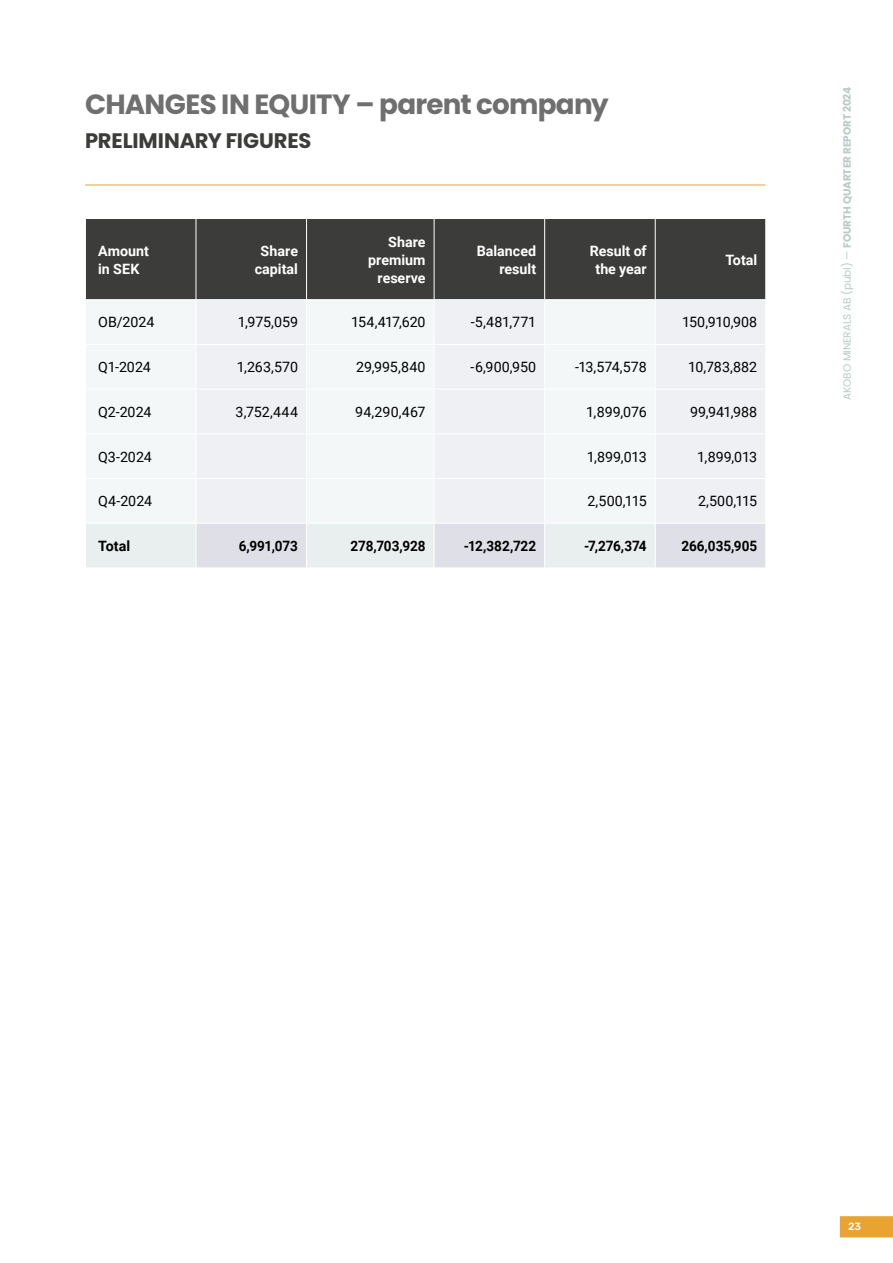
<style>
.page{position:relative;width:893px;height:1263px;background:#fff}
.page>*{position:absolute;margin:0;border:0;box-sizing:border-box;transform-origin:0 0}
.t1{font:700 27.75px "Poppins";letter-spacing:-.03em;color:#706f6f}
.t2{font:700 21px "Poppins";letter-spacing:-.01em;color:#3c3c3b}
.t3{font:14.25px "Roboto";letter-spacing:-.005em;color:#000}
.t4{font:700 14.25px/18px "Roboto";color:#fff;text-align:center}
.t5{font:700 14.25px "Roboto";letter-spacing:-.005em;color:#000;scale:.95 1}
.t6{font:14.25px "Roboto";letter-spacing:-.025em;color:#000}
.t7{font:700 14.25px "Roboto";letter-spacing:-.005em;color:#000}
.t8{font:700 10.5px "Poppins";letter-spacing:-.01em;color:#b9cac8}
.t9{font:500 10.5px "Rubik";color:#fff}
.s1{font-weight:400}
</style>
<div class="page">
<div style="left:840px;top:1216px;width:53px;height:21px;background:#e8a331"></div>
<div style="left:86px;top:219px;width:679px;height:80px;background:#3c3c3b"></div>
<div style="left:86px;top:301px;width:109px;height:221px;background:#f4f7f7"></div>
<div style="left:197px;top:300px;width:568px;height:223px;background:#eff0f4"></div>
<svg style="left:86px;top:524px;width:679px;height:43px;background:#e4e7ea"></svg>
<hr style="left:196px;top:219px;width:1px;height:80px;background:#fff">
<hr style="left:306px;top:219px;width:1px;height:80px;background:#fff">
<hr style="left:434px;top:219px;width:1px;height:80px;background:#fff">
<hr style="left:544px;top:219px;width:1px;height:80px;background:#fff">
<hr style="left:655px;top:219px;width:1px;height:80px;background:#fff">
<hr style="left:306px;top:300px;width:1px;height:44px;background:#fff">
<hr style="left:434px;top:300px;width:1px;height:44px;background:#fff">
<hr style="left:544px;top:300px;width:1px;height:44px;background:#fff">
<hr style="left:655px;top:300px;width:1px;height:44px;background:#fff">
<hr style="left:85px;top:344px;width:111px;height:1px;background:#fff">
<hr style="left:196px;top:344px;width:111px;height:1px;background:#fff">
<hr style="left:307px;top:344px;width:127px;height:1px;background:#fff">
<hr style="left:306px;top:345px;width:1px;height:44px;background:#fff">
<hr style="left:434px;top:344px;width:111px;height:1px;background:#fff">
<hr style="left:434px;top:345px;width:1px;height:44px;background:#fff">
<hr style="left:545px;top:344px;width:110px;height:1px;background:#fff">
<hr style="left:544px;top:345px;width:1px;height:44px;background:#fff">
<hr style="left:655px;top:344px;width:111px;height:1px;background:#fff">
<hr style="left:655px;top:345px;width:1px;height:44px;background:#fff">
<hr style="left:85px;top:389px;width:111px;height:1px;background:#fff">
<hr style="left:196px;top:389px;width:111px;height:1px;background:#fff">
<hr style="left:307px;top:389px;width:127px;height:1px;background:#fff">
<hr style="left:306px;top:389px;width:1px;height:44px;background:#fff">
<hr style="left:434px;top:389px;width:111px;height:1px;background:#fff">
<hr style="left:434px;top:389px;width:1px;height:44px;background:#fff">
<hr style="left:545px;top:389px;width:110px;height:1px;background:#fff">
<hr style="left:544px;top:389px;width:1px;height:44px;background:#fff">
<hr style="left:655px;top:389px;width:111px;height:1px;background:#fff">
<hr style="left:655px;top:389px;width:1px;height:44px;background:#fff">
<hr style="left:85px;top:433px;width:111px;height:1px;background:#fff">
<hr style="left:196px;top:433px;width:111px;height:1px;background:#fff">
<hr style="left:307px;top:433px;width:127px;height:1px;background:#fff">
<hr style="left:306px;top:434px;width:1px;height:44px;background:#fff">
<hr style="left:434px;top:433px;width:111px;height:1px;background:#fff">
<hr style="left:434px;top:434px;width:1px;height:44px;background:#fff">
<hr style="left:545px;top:433px;width:110px;height:1px;background:#fff">
<hr style="left:544px;top:434px;width:1px;height:44px;background:#fff">
<hr style="left:655px;top:433px;width:111px;height:1px;background:#fff">
<hr style="left:655px;top:434px;width:1px;height:44px;background:#fff">
<hr style="left:85px;top:478px;width:111px;height:1px;background:#fff">
<hr style="left:196px;top:478px;width:111px;height:1px;background:#fff">
<hr style="left:307px;top:478px;width:127px;height:1px;background:#fff">
<hr style="left:306px;top:479px;width:1px;height:44px;background:#fff">
<hr style="left:434px;top:478px;width:111px;height:1px;background:#fff">
<hr style="left:434px;top:479px;width:1px;height:44px;background:#fff">
<hr style="left:545px;top:478px;width:110px;height:1px;background:#fff">
<hr style="left:544px;top:479px;width:1px;height:44px;background:#fff">
<hr style="left:655px;top:478px;width:111px;height:1px;background:#fff">
<hr style="left:655px;top:479px;width:1px;height:44px;background:#fff">
<hr style="left:196px;top:524px;width:1px;height:43px;background:#fff">
<hr style="left:306px;top:524px;width:1px;height:43px;background:#fff">
<hr style="left:434px;top:524px;width:1px;height:43px;background:#fff">
<hr style="left:544px;top:524px;width:1px;height:43px;background:#fff">
<hr style="left:655px;top:524px;width:1px;height:43px;background:#fff">
<hr style="left:85px;top:185px;width:680px;height:1px;background:#e8a331">
<h1 class="t1" style="left:85px;top:88px;width:525px">CHANGES IN EQUITY – parent company</h1>
<h2 class="t2" style="left:85px;top:128px;width:228px">PRELIMINARY FIGURES</h2>
<p class="t4" style="left:98px;top:241px;width:52px;text-align:left">Amount in SEK</p>
<p class="t4" style="left:255px;top:241px;width:45px">Share capital</p>
<p class="t4" style="left:368px;top:232px;width:59px;text-align:right">Share premium reserve</p>
<p class="t4" style="left:477px;top:241px;width:61px;text-align:right">Balanced result</p>
<p class="t4" style="left:590px;top:241px;width:58px">Result of the year</p>
<p class="t4" style="left:725px;top:250px;width:33px">Total</p>
<p class="t3" style="left:98px;top:312px;width:58px">OB/2024</p>
<p class="t3" style="left:238px;top:312px;width:62px">1,975,059</p>
<p class="t6" style="left:351px;top:312px;width:76px">154,417,620</p>
<p class="t3" style="left:471px;top:312px;width:67px">-5,481,771</p>
<p class="t3" style="left:682px;top:312px;width:77px">150,910,908</p>
<p class="t3" style="left:98px;top:357px;width:54px">Q1-2024</p>
<p class="t3" style="left:237px;top:357px;width:63px">1,263,570</p>
<p class="t3" style="left:356px;top:357px;width:71px">29,995,840</p>
<p class="t3" style="left:471px;top:357px;width:67px">-6,900,950</p>
<p class="t3" style="left:575px;top:357px;width:73px">-13,574,578</p>
<p class="t3" style="left:688px;top:357px;width:71px">10,783,882</p>
<p class="t3" style="left:98px;top:402px;width:55px">Q2-2024</p>
<p class="t3" style="left:236px;top:402px;width:64px">3,752,444</p>
<p class="t3" style="left:355px;top:402px;width:72px">94,290,467</p>
<p class="t3" style="left:586px;top:402px;width:62px">1,899,076</p>
<p class="t3" style="left:690px;top:402px;width:69px">99,941,988</p>
<p class="t3" style="left:98px;top:446px;width:55px">Q3-2024</p>
<p class="t3" style="left:587px;top:446px;width:62px">1,899,013</p>
<p class="t3" style="left:697px;top:446px;width:62px">1,899,013</p>
<p class="t3" style="left:98px;top:491px;width:56px">Q4-2024</p>
<p class="t3" style="left:587px;top:491px;width:61px">2,500,115</p>
<p class="t3" style="left:698px;top:491px;width:61px">2,500,115</p>
<p class="t7" style="left:98px;top:536px;width:33px">Total</p>
<p class="t5" style="left:239px;top:536px;width:64px">6,991,073</p>
<p class="t5" style="left:350px;top:536px;width:81px">278,703,928</p>
<p class="t5" style="left:464px;top:536px;width:78px">-12,382,722</p>
<p class="t5" style="left:584px;top:536px;width:68px">-7,276,374</p>
<p class="t5" style="left:681px;top:536px;width:81px">266,035,905</p>
<p class="t8" style="left:841px;top:400px;width:315px;rotate:-90deg"><span class="s1">AKOBO MINERALS AB (publ) —</span> FOURTH QUARTER REPORT 2024</p>
<p class="t9" style="left:848px;top:1221px;width:15px">23</p>
</div>
